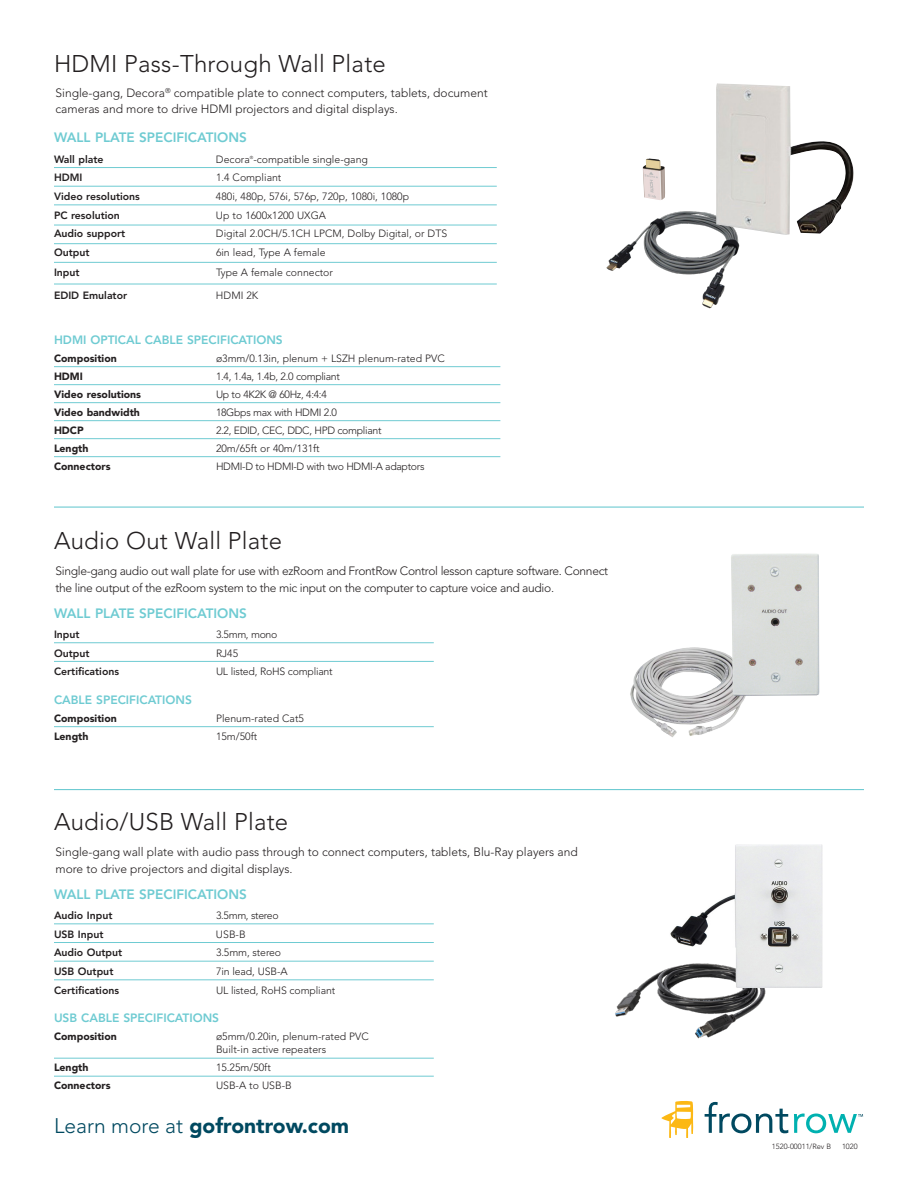
<style>
.page{position:relative;width:918px;height:1188px;background:#fff}
.page>*{position:absolute;margin:0;border:0;box-sizing:border-box;transform-origin:0 0}
.t1{font:300 24px "Avenir";letter-spacing:.01em;color:#231f20}
.t2{font:900 21px "Avenir";color:#004960}
.t3{font:800 13.5px "Avenir";color:#6fcbd2}
.t4{font:300 12px/16.5px "Avenir";color:#231f20}
.t5{font:300 12px/16.5px "Avenir";letter-spacing:-.025em;color:#231f20}
.t6{font:800 12px "Avenir";color:#6fcbd2}
.t7{font:300 10.5px/13.5px "Avenir";color:#231f20}
.t8{font:800 10.5px "Avenir";color:#231f20}
.t9{font:300 10.5px "Avenir";letter-spacing:-.03em;color:#231f20}
.t10{font:900 10.5px "Avenir";color:#231f20}
.t11{font:300 10.5px "Avenir";letter-spacing:-.02em;color:#231f20}
.t12{font:300 7.5px "Avenir";color:#231f20}
.t13{font:300 4.35px "Avenir";color:#231f20}
.s1{font-weight:300}
</style>
<div class="page">
<img style="left:615px;top:972px;width:154px;height:67px">
<img style="left:630px;top:647px;width:116px;height:90px">
<hr style="left:54px;top:507px;width:810px;height:1px;background:#6fcbd2">
<hr style="left:54px;top:167px;width:443px;height:1px;background:#6fcbd2">
<hr style="left:54px;top:186px;width:443px;height:1px;background:#6fcbd2">
<hr style="left:54px;top:204px;width:443px;height:1px;background:#6fcbd2">
<hr style="left:54px;top:225px;width:443px;height:1px;background:#6fcbd2">
<hr style="left:54px;top:243px;width:443px;height:1px;background:#6fcbd2">
<hr style="left:54px;top:262px;width:443px;height:1px;background:#6fcbd2">
<hr style="left:54px;top:284px;width:443px;height:1px;background:#6fcbd2">
<img style="left:606px;top:211px;width:134px;height:98px">
<img style="left:716px;top:83px;width:138px;height:152px">
<hr style="left:54px;top:923px;width:380px;height:1px;background:#6fcbd2">
<hr style="left:54px;top:942px;width:380px;height:1px;background:#6fcbd2">
<hr style="left:54px;top:961px;width:380px;height:1px;background:#6fcbd2">
<hr style="left:54px;top:979px;width:380px;height:1px;background:#6fcbd2">
<img style="left:659px;top:845px;width:164px;height:142px">
<img style="left:731px;top:553px;width:89px;height:143px">
<hr style="left:54px;top:642px;width:380px;height:1px;background:#6fcbd2">
<hr style="left:54px;top:661px;width:380px;height:1px;background:#6fcbd2">
<hr style="left:54px;top:789px;width:810px;height:1px;background:#6fcbd2">
<hr style="left:54px;top:366px;width:446px;height:1px;background:#6fcbd2">
<hr style="left:54px;top:384px;width:446px;height:1px;background:#6fcbd2">
<hr style="left:54px;top:402px;width:446px;height:1px;background:#6fcbd2">
<hr style="left:54px;top:420px;width:446px;height:1px;background:#6fcbd2">
<hr style="left:54px;top:438px;width:446px;height:1px;background:#6fcbd2">
<hr style="left:54px;top:456px;width:446px;height:1px;background:#6fcbd2">
<hr style="left:54px;top:1058px;width:380px;height:1px;background:#6fcbd2">
<hr style="left:54px;top:1076px;width:380px;height:1px;background:#6fcbd2">
<hr style="left:54px;top:726px;width:380px;height:1px;background:#6fcbd2">
<svg style="left:705px;top:1102px;width:83px;height:31px"></svg>
<svg style="left:661px;top:1101px;width:32px;height:36px"></svg>
<svg style="left:794px;top:1114px;width:69px;height:19px"></svg>
<img style="left:643px;top:158px;width:22px;height:42px">
<p class="t1" style="left:54px;top:50px;width:333px">HDMI Pass-Through Wall Plate</p>
<p class="t4" style="left:56px;top:85px;width:434px">Single-gang, Decora<sup>®</sup> compatible plate to connect computers, tablets, document cameras and more to drive HDMI projectors and digital displays.</p>
<p class="t3" style="left:54px;top:130px;width:194px">WALL PLATE SPECIFICATIONS</p>
<p class="t8" style="left:54px;top:153px;width:51px">Wall plate</p>
<p class="t7" style="left:216px;top:152px;width:153px">Decora -compatible single-gang</p>
<p class="t13" style="left:250px;top:155px;width:5px">®</p>
<p class="t8" style="left:54px;top:171px;width:30px">HDMI</p>
<p class="t7" style="left:216px;top:171px;width:67px">1.4 Compliant</p>
<p class="t8" style="left:54px;top:190px;width:87px">Video resolutions</p>
<p class="t7" style="left:216px;top:190px;width:195px">480i, 480p, 576i, 576p, 720p, 1080i, 1080p</p>
<p class="t8" style="left:54px;top:209px;width:68px">PC resolution</p>
<p class="t7" style="left:216px;top:208px;width:112px">Up to 1600x1200 UXGA</p>
<p class="t8" style="left:54px;top:227px;width:73px">Audio support</p>
<p class="t7" style="left:216px;top:227px;width:233px">Digital 2.0CH/5.1CH LPCM, Dolby Digital, or DTS</p>
<p class="t8" style="left:54px;top:246px;width:37px">Output</p>
<p class="t7" style="left:216px;top:246px;width:111px">6in lead, Type A female</p>
<p class="t8" style="left:54px;top:266px;width:27px">Input</p>
<p class="t7" style="left:216px;top:266px;width:118px">Type A female connector</p>
<p class="t8" style="left:54px;top:289px;width:75px">EDID Emulator</p>
<p class="t7" style="left:216px;top:289px;width:44px">HDMI 2K</p>
<p class="t6" style="left:54px;top:333px;width:230px">HDMI OPTICAL CABLE SPECIFICATIONS</p>
<p class="t10" style="left:54px;top:352px;width:64px">Composition</p>
<p class="t7" style="left:216px;top:351px;width:230px">ø3mm/0.13in, plenum + LSZH plenum-rated PVC</p>
<p class="t10" style="left:54px;top:370px;width:30px">HDMI</p>
<p class="t9" style="left:216px;top:370px;width:126px">1.4, 1.4a, 1.4b, 2.0 compliant</p>
<p class="t10" style="left:54px;top:388px;width:89px">Video resolutions</p>
<p class="t9" style="left:216px;top:388px;width:112px">Up to 4K2K @ 60Hz, 4:4:4</p>
<p class="t10" style="left:54px;top:406px;width:87px">Video bandwidth</p>
<p class="t9" style="left:216px;top:406px;width:122px">18Gbps max with HDMI 2.0</p>
<p class="t10" style="left:54px;top:424px;width:31px">HDCP</p>
<p class="t9" style="left:216px;top:424px;width:167px">2.2, EDID, CEC, DDC, HPD compliant</p>
<p class="t10" style="left:54px;top:442px;width:36px">Length</p>
<p class="t7" style="left:216px;top:441px;width:105px">20m/65ft or 40m/131ft</p>
<p class="t10" style="left:54px;top:460px;width:58px">Connectors</p>
<p class="t9" style="left:216px;top:460px;width:210px">HDMI-D to HDMI-D with two HDMI-A adaptors</p>
<p class="t1" style="left:54px;top:527px;width:230px">Audio Out Wall Plate</p>
<p class="t5" style="left:56px;top:563px;width:554px">Single-gang audio out wall plate for use with ezRoom and FrontRow Control lesson capture software. Connect the line output of the ezRoom system to the mic input on the computer to capture voice and audio.</p>
<p class="t3" style="left:54px;top:605px;width:194px">WALL PLATE SPECIFICATIONS</p>
<p class="t8" style="left:54px;top:628px;width:27px">Input</p>
<p class="t7" style="left:216px;top:628px;width:63px">3.5mm, mono</p>
<p class="t8" style="left:54px;top:647px;width:37px">Output</p>
<p class="t7" style="left:216px;top:646px;width:24px">RJ45</p>
<p class="t8" style="left:54px;top:665px;width:67px">Certifications</p>
<p class="t11" style="left:216px;top:665px;width:118px">UL listed, RoHS compliant</p>
<p class="t6" style="left:54px;top:693px;width:139px">CABLE SPECIFICATIONS</p>
<p class="t10" style="left:54px;top:712px;width:64px">Composition</p>
<p class="t7" style="left:216px;top:711px;width:90px">Plenum-rated Cat5</p>
<p class="t10" style="left:54px;top:730px;width:36px">Length</p>
<p class="t7" style="left:216px;top:729px;width:43px">15m/50ft</p>
<p class="t1" style="left:54px;top:808px;width:236px">Audio/USB Wall Plate</p>
<p class="t4" style="left:56px;top:844px;width:524px">Single-gang wall plate with audio pass through to connect computers, tablets, Blu-Ray players and more to drive projectors and digital displays.</p>
<p class="t3" style="left:54px;top:886px;width:194px">WALL PLATE SPECIFICATIONS</p>
<p class="t8" style="left:54px;top:909px;width:60px">Audio Input</p>
<p class="t9" style="left:216px;top:909px;width:64px">3.5mm, stereo</p>
<p class="t8" style="left:54px;top:928px;width:51px">USB Input</p>
<p class="t7" style="left:216px;top:927px;width:31px">USB-B</p>
<p class="t8" style="left:54px;top:946px;width:70px">Audio Output</p>
<p class="t7" style="left:216px;top:946px;width:67px">3.5mm, stereo</p>
<p class="t8" style="left:54px;top:965px;width:61px">USB Output</p>
<p class="t7" style="left:216px;top:965px;width:73px">7in lead, USB-A</p>
<p class="t8" style="left:54px;top:984px;width:67px">Certifications</p>
<p class="t7" style="left:216px;top:983px;width:121px">UL listed, RoHS compliant</p>
<p class="t6" style="left:54px;top:1011px;width:167px">USB CABLE SPECIFICATIONS</p>
<p class="t10" style="left:54px;top:1030px;width:64px">Composition</p>
<p class="t7" style="left:216px;top:1029px;width:154px">ø5mm/0.20in, plenum-rated PVC<br>Built-in active repeaters</p>
<p class="t10" style="left:54px;top:1061px;width:36px">Length</p>
<p class="t7" style="left:216px;top:1061px;width:56px">15.25m/50ft</p>
<p class="t10" style="left:54px;top:1079px;width:58px">Connectors</p>
<p class="t7" style="left:216px;top:1079px;width:77px">USB-A to USB-B</p>
<p class="t2" style="left:54px;top:1113px;width:297px"><span class="s1">Learn more at</span> gofrontrow.com</p>
<p class="t12" style="left:772px;top:1142px;width:61px">1520-00011/Rev B</p>
<p class="t12" style="left:842px;top:1142px;width:17px">1020</p>
</div>
